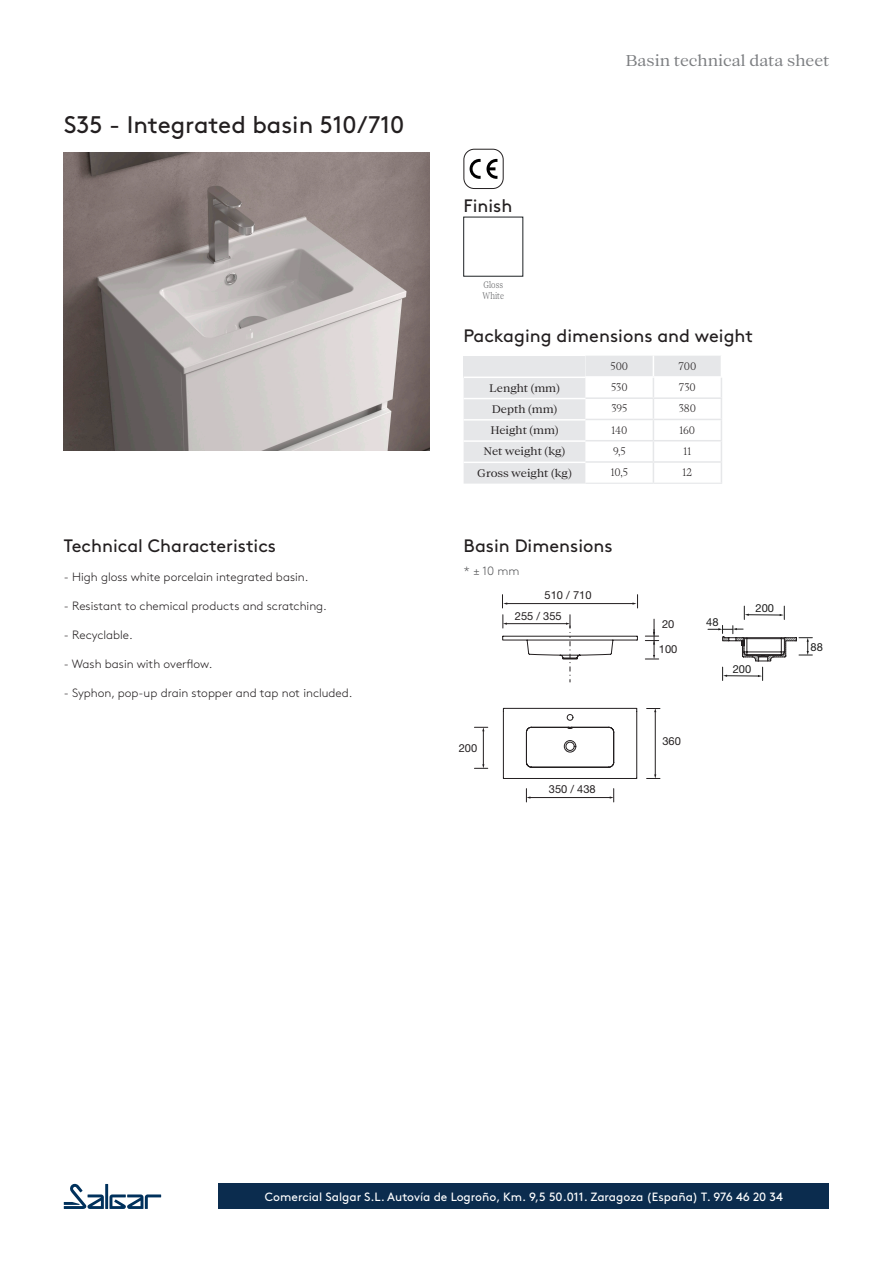
<style>
.page{position:relative;width:893px;height:1263px;background:#fff}
.page>*{position:absolute;margin:0;border:0;box-sizing:border-box;transform-origin:0 0}
.titulo_serie{font:24px "Brown Std";color:#231f20}
.subtitulos_series{font:18px "Brown Std";color:#231f20}
.t1{font:15px "Bw Beto";color:#7c7e81}
.explicacion_series{font:300 12px "Brown Std";color:#231f20}
.t2{font:12px "Brown Std";color:#fff}
.PIE_DE_IMAGEN{font:300 12px "Brown Std";color:#57585a}
.t3{font:11.1px/20.7px "Helvetica Neue";color:#231f20}
.t4{font:11.1px "Helvetica Neue";color:#1c1c1c}
.nombres_tabla{font:10.5px "Bw Beto";color:#231f20}
.t5{font:300 10.5px "Bw Beto";color:#231f20;scale:.84 1}
.nombres_colores_e_ic{font:300 9px "Bw Beto";color:#57585a;scale:.75 1}
</style>
<div class="page">
<svg style="left:64px;top:1184px;width:97px;height:25px"></svg>
<div style="left:219px;top:1184px;width:610px;height:25px;background:#0b2c4e"></div>
<img style="left:64px;top:152px;width:365px;height:298px">
<svg style="left:503px;top:708px;width:134px;height:71px"></svg>
<hr style="left:655px;top:711px;width:1px;height:64px;background:#231f20">
<svg style="left:647px;top:708px;width:13px;height:4px"></svg>
<svg style="left:647px;top:774px;width:13px;height:5px"></svg>
<hr style="left:483px;top:730px;width:1px;height:35px;background:#231f20">
<svg style="left:474px;top:764px;width:14px;height:5px"></svg>
<svg style="left:474px;top:727px;width:14px;height:4px"></svg>
<hr style="left:530px;top:797px;width:80px;height:1px;background:#231f20">
<svg style="left:526px;top:789px;width:4px;height:13px"></svg>
<svg style="left:610px;top:789px;width:4px;height:13px"></svg>
<svg style="left:645px;top:619px;width:14px;height:41px"></svg>
<hr style="left:506px;top:603px;width:127px;height:1px;background:#231f20">
<svg style="left:502px;top:595px;width:5px;height:13px"></svg>
<svg style="left:632px;top:595px;width:6px;height:13px"></svg>
<svg style="left:502px;top:615px;width:136px;height:67px"></svg>
<div style="left:463px;top:149px;width:41px;height:40px;border:1px solid #231f20;border-radius:10px"></div>
<svg style="left:470px;top:159px;width:27px;height:20px"></svg>
<hr style="left:748px;top:614px;width:32px;height:1px;background:#1c1c1c">
<svg style="left:744px;top:606px;width:5px;height:13px"></svg>
<svg style="left:780px;top:606px;width:5px;height:13px"></svg>
<hr style="left:726px;top:675px;width:33px;height:1px;background:#1c1c1c">
<svg style="left:722px;top:667px;width:5px;height:13px"></svg>
<svg style="left:758px;top:667px;width:5px;height:13px"></svg>
<svg style="left:708px;top:625px;width:104px;height:36px"></svg>
<svg style="left:464px;top:356px;width:258px;height:128px"></svg>
<hr style="left:464px;top:377px;width:121px;height:1px;background:#fff">
<hr style="left:464px;top:398px;width:121px;height:1px;background:#fff">
<hr style="left:464px;top:419px;width:121px;height:2px;background:#fff">
<hr style="left:464px;top:440px;width:121px;height:2px;background:#fff">
<hr style="left:464px;top:462px;width:121px;height:1px;background:#fff">
<p class="titulo_serie" style="left:64px;top:110px;width:342px">S35 - Integrated basin 510/710</p>
<p class="subtitulos_series" style="left:463px;top:195px;width:50px">Finish</p>
<p class="nombres_colores_e_ic" style="left:483px;top:279px;width:27px">Gloss</p>
<p class="nombres_colores_e_ic" style="left:483px;top:290px;width:30px">White</p>
<p class="t1" style="left:625px;top:51px;width:205px">Basin technical data sheet</p>
<p class="subtitulos_series" style="left:464px;top:325px;width:291px">Packaging dimensions and weight</p>
<p class="nombres_tabla" style="left:489px;top:381px;width:72px">Lenght (mm)</p>
<p class="nombres_tabla" style="left:492px;top:403px;width:67px">Depth (mm)</p>
<p class="nombres_tabla" style="left:490px;top:424px;width:70px">Height (mm)</p>
<p class="nombres_tabla" style="left:484px;top:445px;width:83px">Net weight (kg)</p>
<p class="nombres_tabla" style="left:477px;top:466px;width:96px">Gross weight (kg)</p>
<p class="t5" style="left:610px;top:360px;width:23px">500</p>
<p class="t5" style="left:678px;top:360px;width:23px">700</p>
<p class="t5" style="left:611px;top:381px;width:21px">530</p>
<p class="t5" style="left:679px;top:381px;width:22px">730</p>
<p class="t5" style="left:611px;top:402px;width:21px">395</p>
<p class="t5" style="left:679px;top:402px;width:22px">380</p>
<p class="t5" style="left:611px;top:424px;width:20px">140</p>
<p class="t5" style="left:680px;top:424px;width:20px">160</p>
<p class="t5" style="left:613px;top:445px;width:16px">9,5</p>
<p class="t5" style="left:684px;top:445px;width:11px">11</p>
<p class="t5" style="left:611px;top:466px;width:22px">10,5</p>
<p class="t5" style="left:682px;top:466px;width:13px">12</p>
<p class="subtitulos_series" style="left:64px;top:535px;width:214px">Technical Characteristics</p>
<p class="subtitulos_series" style="left:463px;top:535px;width:151px">Basin Dimensions</p>
<p class="explicacion_series" style="left:64px;top:570px;width:246px">- High gloss white porcelain integrated basin.</p>
<p class="explicacion_series" style="left:64px;top:599px;width:264px">- Resistant to chemical products and scratching.</p>
<p class="explicacion_series" style="left:64px;top:628px;width:70px">- Recyclable.</p>
<p class="explicacion_series" style="left:64px;top:657px;width:150px">- Wash basin with overflow.</p>
<p class="explicacion_series" style="left:64px;top:686px;width:290px">- Syphon, pop-up drain stopper and tap not included.</p>
<p class="PIE_DE_IMAGEN" style="left:464px;top:564px;width:57px">* ± 10 mm</p>
<p class="t3" style="left:515px;top:585px;width:78px;text-indent:30px">510 / 710<br>255 / 355</p>
<p class="t3" style="left:459px;top:738px;width:20px">200</p>
<p class="t3" style="left:549px;top:778px;width:48px">350 / 438</p>
<p class="t3" style="left:662px;top:613px;width:14px">20</p>
<p class="t3" style="left:659px;top:639px;width:20px">100</p>
<p class="t3" style="left:662px;top:730px;width:20px">360</p>
<p class="t4" style="left:706px;top:616px;width:14px">48</p>
<p class="t4" style="left:755px;top:601px;width:20px">200</p>
<p class="t4" style="left:733px;top:662px;width:20px">200</p>
<p class="t4" style="left:811px;top:640px;width:14px">88</p>
<p class="t2" style="left:265px;top:1190px;width:519px">Comercial Salgar S.L. Autovía de Logroño, Km. 9,5 50.011. Zaragoza (España) T. 976 46 20 34</p>
</div>
